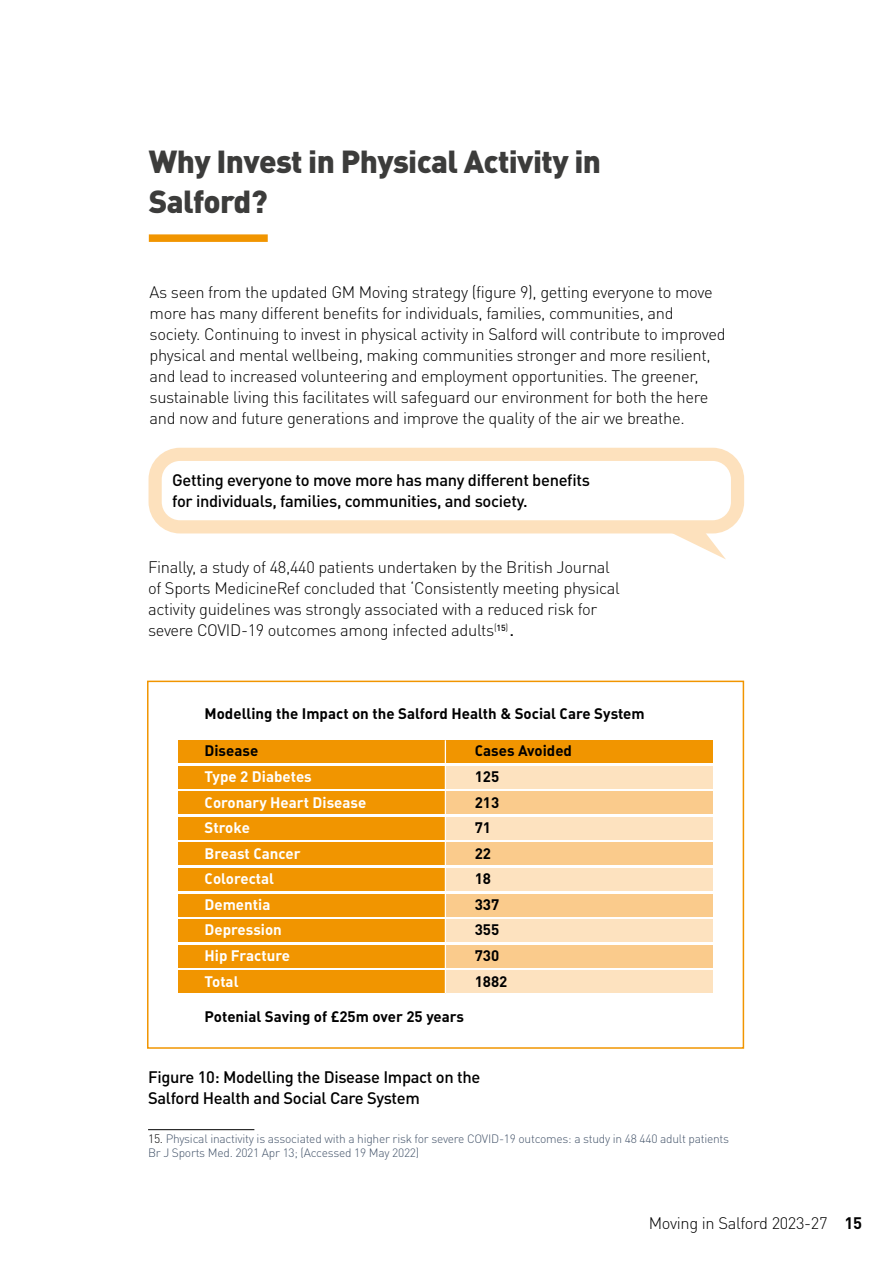
<style>
.page{position:relative;width:893px;height:1263px;background:#fff}
.page>*{position:absolute;margin:0;border:0;box-sizing:border-box;transform-origin:0 0}
.Header_1_No_Underline{font:900 31.5px "DINOT";letter-spacing:-.02em;color:#3c3c3b}
.Header_1{font:900 31.5px "DINOT";letter-spacing:-.02em;color:#3c3c3b}
.Body_text{font:300 16.5px/21px "DINOT";letter-spacing:-.02em;color:#000}
.Body_text-2{font:500 16.5px/21px "DINOT";letter-spacing:-.02em;color:#000}
.t1{font:700 15px "DIN Salford";color:#000}
.t2{font:700 15px "DIN Salford";color:#fff}
.footnote{font:300 12px/13.5px "DINOT";letter-spacing:-.02em;color:#44546a}
.s1{font-weight:500;font-size:15px}
.s2{color:#000}
.s3{font-weight:700}
</style>
<div class="page">
<div style="left:149px;top:234px;width:119px;height:8px;background:#f19500"></div>
<svg style="left:149px;top:448px;width:595px;height:85px"></svg>
<svg style="left:648px;top:522px;width:78px;height:37px"></svg>
<div style="left:179px;top:766px;width:534px;height:22px;background:#fde2bf"></div>
<div style="left:179px;top:791px;width:534px;height:23px;background:#facb8c"></div>
<div style="left:179px;top:817px;width:534px;height:23px;background:#fde2bf"></div>
<div style="left:179px;top:842px;width:534px;height:23px;background:#facb8c"></div>
<div style="left:179px;top:868px;width:534px;height:23px;background:#fde2bf"></div>
<div style="left:179px;top:894px;width:534px;height:22px;background:#facb8c"></div>
<div style="left:179px;top:919px;width:534px;height:23px;background:#fde2bf"></div>
<div style="left:179px;top:945px;width:534px;height:22px;background:#facb8c"></div>
<div style="left:179px;top:970px;width:534px;height:23px;background:#fde2bf"></div>
<div style="left:179px;top:740px;width:534px;height:23px;background:#f19500"></div>
<div style="left:179px;top:766px;width:267px;height:22px;background:#f19500"></div>
<div style="left:179px;top:791px;width:267px;height:23px;background:#f19500"></div>
<div style="left:179px;top:817px;width:267px;height:23px;background:#f19500"></div>
<div style="left:179px;top:842px;width:267px;height:23px;background:#f19500"></div>
<div style="left:179px;top:868px;width:267px;height:23px;background:#f19500"></div>
<div style="left:179px;top:894px;width:267px;height:22px;background:#f19500"></div>
<div style="left:179px;top:919px;width:267px;height:23px;background:#f19500"></div>
<div style="left:179px;top:945px;width:267px;height:22px;background:#f19500"></div>
<div style="left:179px;top:970px;width:267px;height:23px;background:#f19500"></div>
<hr style="left:445px;top:740px;width:1px;height:253px;background:#fff">
<div style="left:147px;top:681px;width:597px;height:368px;border:2px solid #f19500"></div>
<hr style="left:148px;top:1129px;width:106px;height:1px;background:#000">
<h2 class="Header_1_No_Underline" style="left:149px;top:136px;width:454px">Why Invest in Physical Activity in</h2>
<h2 class="Header_1" style="left:149px;top:177px;width:120px">Salford?</h2>
<p class="Body_text" style="left:150px;top:280px;width:577px">As seen from the updated GM Moving strategy (figure 9), getting everyone to move more has many different benefits for individuals, families, communities, and society. Continuing to invest in physical activity in Salford will contribute to improved physical and mental wellbeing, making communities stronger and more resilient, and lead to increased volunteering and employment opportunities. The greener, sustainable living this facilitates will safeguard our environment for both the here and now and future generations and improve the quality of the air we breathe.</p>
<p class="Body_text-2" style="left:172px;top:468px;width:419px">Getting everyone to move more has many different benefits for individuals, families, communities, and society.</p>
<p class="Body_text" style="left:148px;top:555px;width:473px">Finally, a study of 48,440 patients undertaken by the British Journal of Sports MedicineRef concluded that ‘Consistently meeting physical activity guidelines was strongly associated with a reduced risk for severe COVID-19 outcomes among infected adults<sup>(</sup><sup>15</sup><sup>)</sup> <span class="s1">.</span></p>
<p class="t1" style="left:205px;top:705px;width:442px">Modelling the Impact on the Salford Health &amp; Social Care System</p>
<p class="t1" style="left:205px;top:742px;width:55px">Disease</p>
<p class="t1" style="left:475px;top:742px;width:99px">Cases Avoided</p>
<p class="t2" style="left:205px;top:767px;width:109px">Type 2 Diabetes</p>
<p class="t1" style="left:475px;top:767px;width:26px">125</p>
<p class="t2" style="left:205px;top:793px;width:163px">Coronary Heart Disease</p>
<p class="t1" style="left:475px;top:793px;width:26px">213</p>
<p class="t2" style="left:205px;top:819px;width:47px">Stroke</p>
<p class="t1" style="left:475px;top:819px;width:18px">71</p>
<p class="t2" style="left:205px;top:844px;width:98px">Breast Cancer</p>
<p class="t1" style="left:475px;top:844px;width:18px">22</p>
<p class="t2" style="left:205px;top:870px;width:71px">Colorectal</p>
<p class="t1" style="left:475px;top:870px;width:18px">18</p>
<p class="t2" style="left:205px;top:895px;width:67px">Dementia</p>
<p class="t1" style="left:475px;top:895px;width:26px">337</p>
<p class="t2" style="left:205px;top:921px;width:79px">Depression</p>
<p class="t1" style="left:475px;top:921px;width:26px">355</p>
<p class="t2" style="left:205px;top:946px;width:87px">Hip Fracture</p>
<p class="t1" style="left:475px;top:946px;width:26px">730</p>
<p class="t2" style="left:205px;top:972px;width:36px">Total</p>
<p class="t1" style="left:475px;top:972px;width:34px">1882</p>
<p class="t1" style="left:205px;top:1007px;width:261px">Potenial Saving of £25m over 25 years</p>
<p class="Body_text-2" style="left:148px;top:1065px;width:334px">Figure 10: Modelling the Disease Impact on the<br>Salford Health and Social Care System</p>
<p class="footnote" style="left:148px;top:1131px;width:583px"><span class="s2">15.</span> Physical inactivity is associated with a higher risk for severe COVID-19 outcomes: a study in 48 440 adult patients<br>Br J Sports Med. 2021 Apr 13; (Accessed 19 May 2022)</p>
<p class="Body_text" style="left:649px;top:1211px;width:215px">Moving in Salford 2023-27 <span class="s3">15</span></p>
</div>
